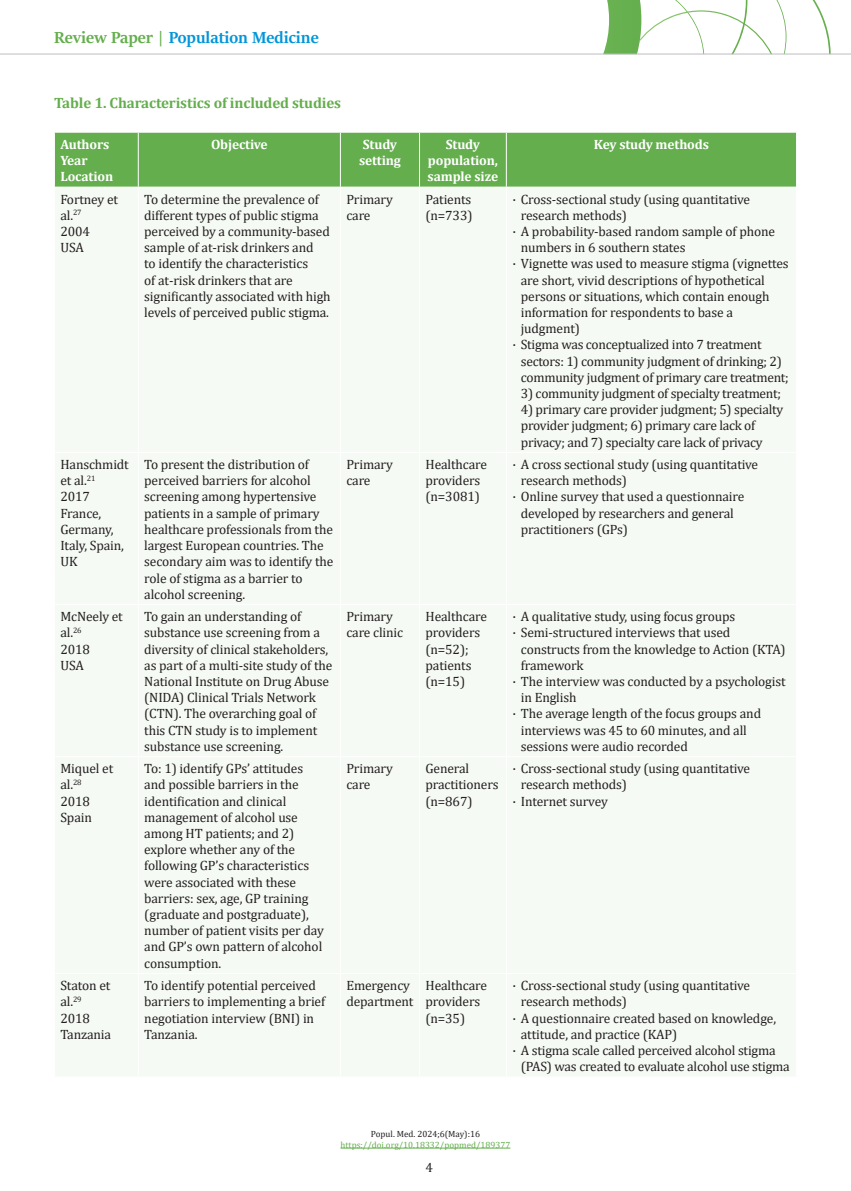
<style>
.page{position:relative;width:851px;height:1191px;background:#fff}
.page>*{position:absolute;margin:0;border:0;box-sizing:border-box;transform-origin:0 0}
.t1{font:700 18px "Sitka Banner";color:#0095d9}
.t2{font:700 15px "Cambria";letter-spacing:-.01em;color:#64ae4d}
.t3{font:13.5px/16.2px "Cambria";letter-spacing:-.01em;color:#231f20}
.t4{font:700 13.5px/16.2px "Cambria";letter-spacing:-.01em;color:#fff}
.t5{font:9px "Cambria";color:#64ae4d}
.t6{font:9px "Cambria";color:#231f20}
.s1{color:#64ae4d}
</style>
<div class="page">
<svg style="left:536px;top:0;width:294px;height:54px"></svg>
<hr style="left:340px;top:1147px;width:170px;height:1px;background:#64ae4d">
<hr style="left:0;top:54px;width:850px;height:1px;background:#bcbdc0">
<div style="left:55px;top:133px;width:741px;height:54px;background:#64ae4d"></div>
<div style="left:55px;top:188px;width:741px;height:888px;background:#f5faf4"></div>
<hr style="left:138px;top:133px;width:1px;height:54px;background:#fff">
<hr style="left:340px;top:133px;width:1px;height:54px;background:#fff">
<hr style="left:419px;top:133px;width:1px;height:54px;background:#fff">
<hr style="left:506px;top:133px;width:1px;height:54px;background:#fff">
<hr style="left:138px;top:187px;width:1px;height:265px;background:#fff">
<hr style="left:340px;top:187px;width:1px;height:265px;background:#fff">
<hr style="left:419px;top:187px;width:1px;height:265px;background:#fff">
<hr style="left:506px;top:187px;width:1px;height:265px;background:#fff">
<hr style="left:54px;top:452px;width:84px;height:1px;background:#fff">
<hr style="left:138px;top:452px;width:202px;height:1px;background:#fff">
<hr style="left:138px;top:453px;width:1px;height:151px;background:#fff">
<hr style="left:340px;top:452px;width:79px;height:1px;background:#fff">
<hr style="left:340px;top:453px;width:1px;height:151px;background:#fff">
<hr style="left:419px;top:452px;width:87px;height:1px;background:#fff">
<hr style="left:419px;top:453px;width:1px;height:151px;background:#fff">
<hr style="left:506px;top:452px;width:290px;height:1px;background:#fff">
<hr style="left:506px;top:453px;width:1px;height:151px;background:#fff">
<hr style="left:54px;top:604px;width:84px;height:1px;background:#fff">
<hr style="left:138px;top:604px;width:202px;height:1px;background:#fff">
<hr style="left:138px;top:605px;width:1px;height:151px;background:#fff">
<hr style="left:340px;top:604px;width:79px;height:1px;background:#fff">
<hr style="left:340px;top:605px;width:1px;height:151px;background:#fff">
<hr style="left:419px;top:604px;width:87px;height:1px;background:#fff">
<hr style="left:419px;top:605px;width:1px;height:151px;background:#fff">
<hr style="left:506px;top:604px;width:290px;height:1px;background:#fff">
<hr style="left:506px;top:605px;width:1px;height:151px;background:#fff">
<hr style="left:54px;top:756px;width:84px;height:1px;background:#fff">
<hr style="left:138px;top:756px;width:202px;height:1px;background:#fff">
<hr style="left:138px;top:757px;width:1px;height:216px;background:#fff">
<hr style="left:340px;top:756px;width:79px;height:1px;background:#fff">
<hr style="left:340px;top:757px;width:1px;height:216px;background:#fff">
<hr style="left:419px;top:756px;width:87px;height:1px;background:#fff">
<hr style="left:419px;top:757px;width:1px;height:216px;background:#fff">
<hr style="left:506px;top:756px;width:290px;height:1px;background:#fff">
<hr style="left:506px;top:757px;width:1px;height:216px;background:#fff">
<hr style="left:54px;top:973px;width:84px;height:1px;background:#fff">
<hr style="left:138px;top:973px;width:202px;height:1px;background:#fff">
<hr style="left:138px;top:974px;width:1px;height:102px;background:#fff">
<hr style="left:340px;top:973px;width:79px;height:1px;background:#fff">
<hr style="left:340px;top:974px;width:1px;height:102px;background:#fff">
<hr style="left:419px;top:973px;width:87px;height:1px;background:#fff">
<hr style="left:419px;top:974px;width:1px;height:102px;background:#fff">
<hr style="left:506px;top:973px;width:290px;height:1px;background:#fff">
<hr style="left:506px;top:974px;width:1px;height:102px;background:#fff">
<h1 class="t1" style="left:54px;top:25px;width:266px"><span class="s1">Review Paper |</span> Population Medicine</h1>
<p class="t2" style="left:54px;top:92px;width:288px">Table 1. Characteristics of included studies</p>
<p class="t4" style="left:60px;top:135px;width:54px">Authors<br>Year<br>Location</p>
<p class="t4" style="left:211px;top:135px;width:58px">Objective</p>
<p class="t4" style="left:359px;top:135px;width:43px">Study setting</p>
<p class="t4" style="left:427px;top:135px;width:72px;text-align:center">Study population, sample size</p>
<p class="t4" style="left:593px;top:135px;width:117px">Key study methods</p>
<p class="t3" style="left:60px;top:191px;width:59px">Fortney et al.<sup>27<br></sup>2004<br>USA</p>
<p class="t3" style="left:144px;top:191px;width:188px">To determine the prevalence of different types of public stigma perceived by a community-based sample of at-risk drinkers and<br>to identify the characteristics<br>of at-risk drinkers that are significantly associated with high levels of perceived public stigma.</p>
<p class="t3" style="left:346px;top:191px;width:48px">Primary care</p>
<p class="t3" style="left:425px;top:191px;width:48px">Patients (n=733)</p>
<p class="t3" style="left:512px;top:191px;width:239px">· Cross-sectional study (using quantitative</p>
<p class="t3" style="left:520px;top:207px;width:108px">research methods)</p>
<p class="t3" style="left:512px;top:223px;width:264px">· A probability-based random sample of phone</p>
<p class="t3" style="left:520px;top:239px;width:166px">numbers in 6 southern states</p>
<p class="t3" style="left:512px;top:256px;width:278px">· Vignette was used to measure stigma (vignettes</p>
<p class="t3" style="left:520px;top:272px;width:245px">are short, vivid descriptions of hypothetical</p>
<p class="t3" style="left:520px;top:288px;width:250px">persons or situations, which contain enough</p>
<p class="t3" style="left:520px;top:304px;width:214px">information for respondents to base a</p>
<p class="t3" style="left:520px;top:320px;width:61px">judgment)</p>
<p class="t3" style="left:512px;top:337px;width:251px">· Stigma was conceptualized into 7 treatment</p>
<p class="t3" style="left:520px;top:353px;width:262px">sectors: 1) community judgment of drinking; 2)</p>
<p class="t3" style="left:520px;top:369px;width:269px">community judgment of primary care treatment;</p>
<p class="t3" style="left:520px;top:385px;width:262px">3) community judgment of specialty treatment;</p>
<p class="t3" style="left:520px;top:401px;width:264px">4) primary care provider judgment; 5) specialty provider judgment; 6) primary care lack of privacy; and 7) specialty care lack of privacy</p>
<p class="t3" style="left:60px;top:456px;width:70px">Hanschmidt et al.<sup>21<br></sup>2017<br>France,<br>Germany,<br>Italy, Spain,<br>UK</p>
<p class="t3" style="left:144px;top:456px;width:191px">To present the distribution of perceived barriers for alcohol screening among hypertensive patients in a sample of primary healthcare professionals from the largest European countries. The secondary aim was to identify the role of stigma as a barrier to alcohol screening.</p>
<p class="t3" style="left:346px;top:456px;width:48px">Primary care</p>
<p class="t3" style="left:425px;top:456px;width:63px">Healthcare providers (n=3081)</p>
<p class="t3" style="left:512px;top:456px;width:247px">· A cross sectional study (using quantitative</p>
<p class="t3" style="left:520px;top:472px;width:108px">research methods)</p>
<p class="t3" style="left:512px;top:489px;width:233px">· Online survey that used a questionnaire</p>
<p class="t3" style="left:520px;top:505px;width:214px">developed by researchers and general</p>
<p class="t3" style="left:520px;top:521px;width:109px">practitioners (GPs)</p>
<p class="t3" style="left:60px;top:608px;width:64px">McNeely et al.<sup>26<br></sup>2018<br>USA</p>
<p class="t3" style="left:144px;top:608px;width:189px">To gain an understanding of substance use screening from a diversity of clinical stakeholders, as part of a multi-site study of the<br>National Institute on Drug Abuse (NIDA) Clinical Trials Network (CTN). The overarching goal of this CTN study is to implement substance use screening.</p>
<p class="t3" style="left:346px;top:608px;width:58px">Primary care clinic</p>
<p class="t3" style="left:425px;top:608px;width:63px">Healthcare providers (n=52); patients (n=15)</p>
<p class="t3" style="left:512px;top:608px;width:224px">· A qualitative study, using focus groups</p>
<p class="t3" style="left:512px;top:624px;width:219px">· Semi-structured interviews that used</p>
<p class="t3" style="left:520px;top:641px;width:266px">constructs from the knowledge to Action (KTA)</p>
<p class="t3" style="left:520px;top:657px;width:64px">framework</p>
<p class="t3" style="left:512px;top:673px;width:275px">· The interview was conducted by a psychologist</p>
<p class="t3" style="left:520px;top:689px;width:57px">in English</p>
<p class="t3" style="left:512px;top:705px;width:250px">· The average length of the focus groups and</p>
<p class="t3" style="left:520px;top:722px;width:227px">interviews was 45 to 60 minutes, and all</p>
<p class="t3" style="left:520px;top:738px;width:168px">sessions were audio recorded</p>
<p class="t3" style="left:60px;top:760px;width:54px">Miquel et al.<sup>28<br></sup>2018<br>Spain</p>
<p class="t3" style="left:144px;top:760px;width:181px">To: 1) identify GPs’ attitudes and possible barriers in the identification and clinical management of alcohol use among HT patients; and 2) explore whether any of the following GP’s characteristics were associated with these barriers: sex, age, GP training (graduate and postgraduate), number of patient visits per day and GP’s own pattern of alcohol consumption.</p>
<p class="t3" style="left:346px;top:760px;width:48px">Primary care</p>
<p class="t3" style="left:425px;top:760px;width:75px">General practitioners (n=867)</p>
<p class="t3" style="left:512px;top:760px;width:239px">· Cross-sectional study (using quantitative</p>
<p class="t3" style="left:520px;top:776px;width:108px">research methods)</p>
<p class="t3" style="left:512px;top:793px;width:97px">· Internet survey</p>
<p class="t3" style="left:60px;top:977px;width:52px">Staton et al.<sup>29<br></sup>2018<br>Tanzania</p>
<p class="t3" style="left:144px;top:977px;width:182px">To identify potential perceived barriers to implementing a brief negotiation interview (BNI) in<br>Tanzania.</p>
<p class="t3" style="left:346px;top:977px;width:69px">Emergency department</p>
<p class="t3" style="left:425px;top:977px;width:63px">Healthcare providers (n=35)</p>
<p class="t3" style="left:512px;top:977px;width:239px">· Cross-sectional study (using quantitative</p>
<p class="t3" style="left:520px;top:993px;width:108px">research methods)</p>
<p class="t3" style="left:512px;top:1009px;width:265px">· A questionnaire created based on knowledge,</p>
<p class="t3" style="left:520px;top:1026px;width:158px">attitude, and practice (KAP)</p>
<p class="t3" style="left:512px;top:1042px;width:265px">· A stigma scale called perceived alcohol stigma</p>
<p class="t3" style="left:520px;top:1058px;width:270px">(PAS) was created to evaluate alcohol use stigma</p>
<p class="t6" style="left:371px;top:1128px;width:111px">Popul. Med. 2024;6(May):16</p>
<p class="t5" style="left:340px;top:1139px;width:171px">https://doi.org/10.18332/popmed/189377</p>
<p class="t3" style="left:425px;top:1159px;width:9px">4</p>
</div>
